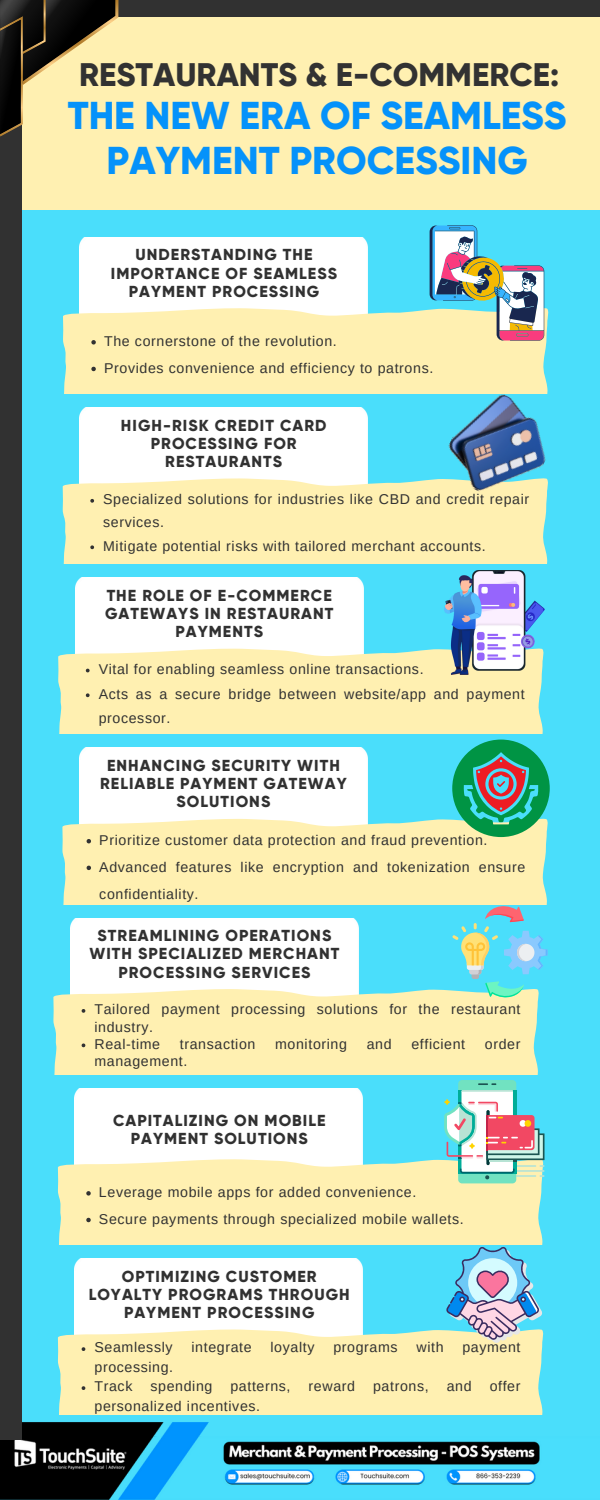
<style>
.page{position:relative;width:600px;height:1500px;background:#4adefb}
.page>*{position:absolute;margin:0;border:0;box-sizing:border-box;transform-origin:0 0}
.t1{font:800 38.8px/44.6px "Gilroy";color:#0592fa;text-align:center}
.t2{font:800 32.6px "Gilroy";color:#323232}
.t3{font:800 15.9px/18.1px "Gilroy";letter-spacing:.065em;color:#313131;text-align:center}
.t4{font:14.2px/23.2px "Arimo";letter-spacing:.045em;color:#323232}
</style>
<div class="page">
<img style="left:0;top:1422px;width:540px;height:78px">
<div style="left:0;top:0;width:600px;height:209px;background:#fff0b1"></div>
<div style="left:75px;top:0;width:525px;height:17px;background:#313131"></div>
<div style="left:0;top:0;width:22px;height:1440px;background:#313131"></div>
<div style="left:80px;top:407px;width:288px;height:70px;background:#fff"></div>
<div style="left:62px;top:477px;width:486px;height:87px;background:#fff0b1"></div>
<div style="left:75px;top:578px;width:288px;height:70px;background:#fff"></div>
<div style="left:58px;top:648px;width:485px;height:86px;background:#fff0b1"></div>
<div style="left:70px;top:918px;width:288px;height:70px;background:#fff"></div>
<div style="left:53px;top:988px;width:485px;height:86px;background:#fff0b1"></div>
<div style="left:79px;top:748px;width:288px;height:70px;background:#fff"></div>
<div style="left:62px;top:818px;width:485px;height:86px;background:#fff0b1"></div>
<div style="left:75px;top:1088px;width:288px;height:70px;background:#fff"></div>
<div style="left:57px;top:1158px;width:486px;height:87px;background:#fff0b1"></div>
<div style="left:75px;top:1258px;width:288px;height:71px;background:#fff"></div>
<div style="left:57px;top:1329px;width:487px;height:86px;background:#fff0b1"></div>
<div style="left:80px;top:237px;width:288px;height:70px;background:#fff"></div>
<div style="left:63px;top:307px;width:486px;height:87px;background:#fff0b1"></div>
<svg style="left:0;top:0;width:118px;height:136px"></svg>
<svg style="left:430px;top:225px;width:114px;height:116px"></svg>
<img style="left:436px;top:383px;width:113px;height:128px">
<img style="left:444px;top:570px;width:101px;height:104px">
<svg style="left:452px;top:740px;width:98px;height:97px"></svg>
<svg style="left:452px;top:902px;width:96px;height:100px"></svg>
<svg style="left:444px;top:1080px;width:101px;height:103px"></svg>
<svg style="left:446px;top:1247px;width:96px;height:96px"></svg>
<svg style="left:90px;top:499px;width:4px;height:4px"></svg>
<svg style="left:90px;top:545px;width:4px;height:4px"></svg>
<svg style="left:86px;top:669px;width:4px;height:3px"></svg>
<svg style="left:86px;top:693px;width:4px;height:4px"></svg>
<svg style="left:82px;top:1009px;width:3px;height:4px"></svg>
<svg style="left:87px;top:839px;width:4px;height:4px"></svg>
<svg style="left:87px;top:866px;width:4px;height:4px"></svg>
<svg style="left:86px;top:1191px;width:5px;height:5px"></svg>
<svg style="left:86px;top:1218px;width:5px;height:4px"></svg>
<svg style="left:82px;top:1347px;width:3px;height:4px"></svg>
<svg style="left:82px;top:1386px;width:3px;height:4px"></svg>
<svg style="left:91px;top:340px;width:5px;height:5px"></svg>
<svg style="left:91px;top:367px;width:5px;height:4px"></svg>
<p class="t2" style="left:79px;top:55px;width:482px">RESTAURANTS &amp; E-COMMERCE:</p>
<p class="t1" style="left:68px;top:94px;width:500px">THE NEW ERA OF SEAMLESS<br>PAYMENT PROCESSING</p>
<p class="t3" style="left:111px;top:246px;width:228px">UNDERSTANDING THE<br>IMPORTANCE OF SEAMLESS<br>PAYMENT PROCESSING</p>
<p class="t4" style="left:104px;top:330px;width:234px">The cornerstone of the revolution.</p>
<p class="t4" style="left:104px;top:357px;width:331px">Provides convenience and efficiency to patrons.</p>
<p class="t3" style="left:121px;top:416px;width:207px">HIGH-RISK CREDIT CARD<br>PROCESSING FOR<br>RESTAURANTS</p>
<p class="t4" style="left:103px;top:488px;width:428px">Specialized solutions for industries like CBD and credit repair services.</p>
<p class="t4" style="left:103px;top:534px;width:384px">Mitigate potential risks with tailored merchant accounts.</p>
<p class="t3" style="left:105px;top:586px;width:230px">THE ROLE OF E-COMMERCE<br>GATEWAYS IN RESTAURANT<br>PAYMENTS</p>
<p class="t4" style="left:99px;top:657px;width:326px">Vital for enabling seamless online transactions.</p>
<p class="t4" style="left:99px;top:681px;width:428px;line-height:24.8px">Acts as a secure bridge between website/app and payment processor.</p>
<p class="t3" style="left:100px;top:757px;width:248px">ENHANCING SECURITY WITH<br>RELIABLE PAYMENT GATEWAY<br>SOLUTIONS</p>
<p class="t4" style="left:99px;top:829px;width:390px">Prioritize customer data protection and fraud prevention.</p>
<p class="t4" style="left:99px;top:854px;width:428px;line-height:26.7px">Advanced features like encryption and tokenization ensure confidentiality.</p>
<p class="t3" style="left:89px;top:927px;width:251px">STREAMLINING OPERATIONS<br>WITH SPECIALIZED MERCHANT<br>PROCESSING SERVICES</p>
<p class="t4" style="left:94px;top:1001px;width:428px;line-height:17.2px">Tailored payment processing solutions for the restaurant industry.</p>
<p class="t4" style="left:94px;top:1032px;width:67px">Real-time</p>
<p class="t4" style="left:180px;top:1032px;width:77px">transaction</p>
<p class="t4" style="left:275px;top:1032px;width:73px">monitoring</p>
<p class="t4" style="left:367px;top:1032px;width:26px">and</p>
<p class="t4" style="left:411px;top:1032px;width:55px">efficient</p>
<p class="t4" style="left:485px;top:1032px;width:37px">order</p>
<p class="t4" style="left:94px;top:1049px;width:94px">management.</p>
<p class="t3" style="left:113px;top:1111px;width:214px">CAPITALIZING ON MOBILE<br>PAYMENT SOLUTIONS</p>
<p class="t4" style="left:99px;top:1181px;width:319px">Leverage mobile apps for added convenience.</p>
<p class="t4" style="left:99px;top:1208px;width:366px">Secure payments through specialized mobile wallets.</p>
<p class="t3" style="left:89px;top:1268px;width:263px">OPTIMIZING CUSTOMER<br>LOYALTY PROGRAMS THROUGH<br>PAYMENT PROCESSING</p>
<p class="t4" style="left:94px;top:1336px;width:80px">Seamlessly</p>
<p class="t4" style="left:191px;top:1336px;width:62px">integrate</p>
<p class="t4" style="left:271px;top:1336px;width:45px">loyalty</p>
<p class="t4" style="left:333px;top:1336px;width:66px">programs</p>
<p class="t4" style="left:416px;top:1336px;width:29px">with</p>
<p class="t4" style="left:462px;top:1336px;width:60px">payment</p>
<p class="t4" style="left:94px;top:1355px;width:80px">processing.</p>
<p class="t4" style="left:94px;top:1375px;width:39px">Track</p>
<p class="t4" style="left:150px;top:1375px;width:63px">spending</p>
<p class="t4" style="left:230px;top:1375px;width:62px">patterns,</p>
<p class="t4" style="left:309px;top:1375px;width:48px">reward</p>
<p class="t4" style="left:373px;top:1375px;width:57px">patrons,</p>
<p class="t4" style="left:447px;top:1375px;width:26px">and</p>
<p class="t4" style="left:490px;top:1375px;width:32px">offer</p>
<p class="t4" style="left:94px;top:1394px;width:167px">personalized incentives.</p>
</div>
